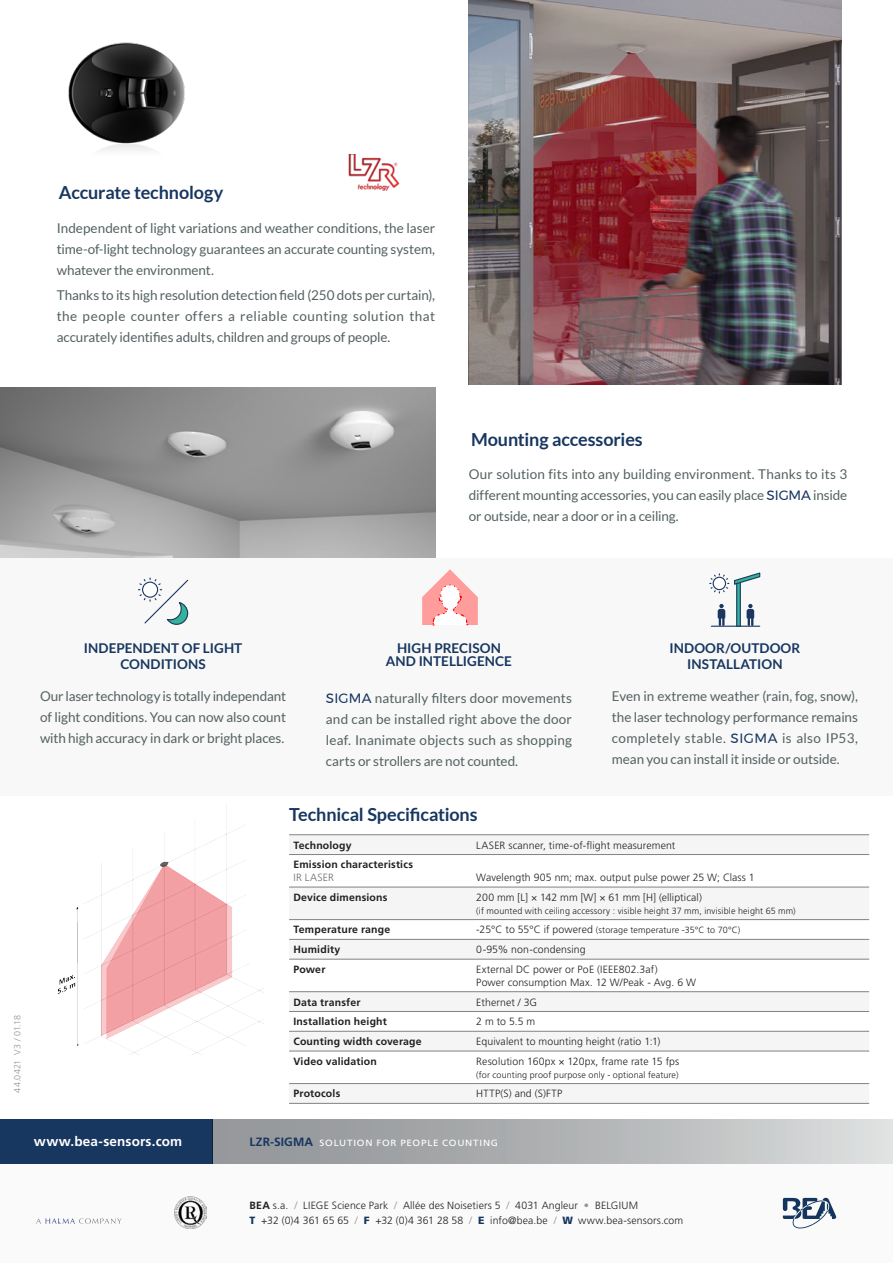
<style>
.page{position:relative;width:893px;height:1263px;background:#fff}
.page>*{position:absolute;margin:0;border:0;box-sizing:border-box;transform-origin:0 0}
.titre{font:700 18px "Lato";letter-spacing:-.01em;color:#173660}
.body{font:13.5px/21px "Lato";letter-spacing:-.005em;color:#546162;text-align:justify}
.titre-2{font:700 13.5px/16.2px "Lato";letter-spacing:.005em;color:#173660;text-align:center}
.body-2{font:700 13.5px "Frutiger LT Std";letter-spacing:.01em;color:#fff}
.body-3{font:300 10.5px/12.8px "Frutiger LT Std";letter-spacing:.01em;color:#231f20}
.body-4{font:700 10.5px/12.8px "Frutiger LT Std";letter-spacing:.02em;color:#231f20}
.body-5{font:300 9px "Frutiger LT Std";letter-spacing:.015em;color:#231f20}
.PRODUIT-explic_enNOI{font:9px "Frutiger LT Std";letter-spacing:.075em;color:#fff;scale:1.1 1}
.body-6{font:300 9px "Frutiger LT Std";letter-spacing:.005em;color:#939598}
.s1{font-family:"Montserrat";color:#173660}
.s2{font-weight:300;color:#6c6d70}
.s3{font-size:10.5px}
.s4{font-weight:700;font-size:12px;color:#173660}
.s5{font-weight:700}
.s6{color:#939598}
.s7{font-weight:900;color:#173660}
</style>
<div class="page">
<div style="left:213px;top:1119px;width:680px;height:45px;background:linear-gradient(to right,#8c8f92,#d9dadb)"></div>
<div style="left:0;top:1119px;width:213px;height:45px;background:#173660"></div>
<div style="left:0;top:1164px;width:893px;height:99px;background:#f9faf9"></div>
<img style="left:469px;top:0;width:373px;height:385px">
<img style="left:175px;top:1196px;width:32px;height:33px">
<svg style="left:36px;top:1218px;width:85px;height:6px"></svg>
<svg style="left:783px;top:1198px;width:53px;height:31px"></svg>
<img style="left:348px;top:155px;width:52px;height:35px">
<img style="left:0;top:387px;width:435px;height:171px">
<div style="left:0;top:558px;width:893px;height:238px;background:#f7f8f7"></div>
<img style="left:57px;top:804px;width:205px;height:251px">
<svg style="left:289px;top:835px;width:580px;height:268px;fill:#f5f5f6"></svg>
<hr style="left:289px;top:834px;width:183px;height:1px;background:#808285">
<hr style="left:472px;top:834px;width:397px;height:1px;background:#808285">
<hr style="left:289px;top:854px;width:183px;height:1px;background:#808285">
<hr style="left:472px;top:854px;width:397px;height:1px;background:#808285">
<hr style="left:289px;top:887px;width:183px;height:1px;background:#808285">
<hr style="left:472px;top:887px;width:397px;height:1px;background:#808285">
<hr style="left:289px;top:919px;width:183px;height:1px;background:#808285">
<hr style="left:472px;top:919px;width:397px;height:1px;background:#808285">
<hr style="left:289px;top:939px;width:183px;height:1px;background:#808285">
<hr style="left:472px;top:939px;width:397px;height:1px;background:#808285">
<hr style="left:289px;top:959px;width:183px;height:1px;background:#808285">
<hr style="left:472px;top:959px;width:397px;height:1px;background:#808285">
<hr style="left:289px;top:991px;width:183px;height:1px;background:#808285">
<hr style="left:472px;top:991px;width:397px;height:1px;background:#808285">
<hr style="left:289px;top:1011px;width:183px;height:1px;background:#808285">
<hr style="left:472px;top:1011px;width:397px;height:1px;background:#808285">
<hr style="left:289px;top:1031px;width:183px;height:1px;background:#808285">
<hr style="left:472px;top:1031px;width:397px;height:1px;background:#808285">
<hr style="left:289px;top:1051px;width:183px;height:1px;background:#808285">
<hr style="left:472px;top:1051px;width:397px;height:1px;background:#808285">
<hr style="left:289px;top:1083px;width:183px;height:1px;background:#808285">
<hr style="left:472px;top:1083px;width:397px;height:1px;background:#808285">
<hr style="left:289px;top:1103px;width:183px;height:1px;background:#808285">
<hr style="left:472px;top:1103px;width:397px;height:1px;background:#808285">
<img style="left:68px;top:42px;width:117px;height:109px">
<svg style="left:138px;top:578px;width:51px;height:47px"></svg>
<svg style="left:422px;top:569px;width:56px;height:56px"></svg>
<hr style="left:711px;top:626px;width:49px;height:1px;background:#1a3661">
<svg style="left:736px;top:593px;width:5px;height:34px"></svg>
<svg style="left:709px;top:572px;width:52px;height:21px"></svg>
<svg style="left:718px;top:604px;width:7px;height:22px"></svg>
<svg style="left:747px;top:604px;width:7px;height:22px"></svg>
<p class="titre" style="left:59px;top:182px;width:166px">Accurate technology</p>
<p class="body" style="left:57px;top:217px;width:380px">Independent of light variations and weather conditions, the laser time-of-light technology guarantees an accurate counting system, whatever the environment.</p>
<p class="body" style="left:57px;top:284px;width:380px">Thanks to its high resolution detection field (250 dots per curtain), the people counter offers a reliable counting solution that accurately identifies adults, children and groups of people.</p>
<p class="titre" style="left:471px;top:429px;width:173px">Mounting accessories</p>
<p class="body" style="left:469px;top:463px;width:380px">Our solution fits into any building environment. Thanks to its 3 different mounting accessories, you can easily place <span class="s1">SIGMA</span> inside or outside, near a door or in a ceiling.</p>
<p class="titre-2" style="left:84px;top:640px;width:160px">INDEPENDENT OF LIGHT<br>CONDITIONS</p>
<p class="titre-2" style="left:386px;top:642px;width:128px;line-height:12.8px">HIGH PRECISON<br>AND INTELLIGENCE</p>
<p class="titre-2" style="left:669px;top:640px;width:132px">INDOOR/OUTDOOR<br>INSTALLATION</p>
<p class="body" style="left:40px;top:685px;width:248px">Our laser technology is totally independant of light conditions. You can now also count with high accuracy in dark or bright places.</p>
<p class="body" style="left:326px;top:687px;width:248px"><span class="s1">SIGMA</span> naturally filters door movements and can be installed right above the door leaf. Inanimate objects such as shopping carts or strollers are not counted.</p>
<p class="body" style="left:612px;top:685px;width:248px">Even in extreme weather (rain, fog, snow), the laser technology performance remains completely stable. <span class="s1">SIGMA</span> is also IP53, mean you can install it inside or outside.</p>
<p class="body-6" style="left:12px;top:1093px;width:80px;rotate:-90deg">44.0421 V3 / 01.18</p>
<p class="body-2" style="left:34px;top:1134px;width:150px">www.bea-sensors.com</p>
<p class="titre" style="left:289px;top:804px;width:190px">Technical Specifications</p>
<p class="body-4" style="left:293px;top:838px;width:60px">Technology</p>
<p class="body-3" style="left:476px;top:839px;width:201px">LASER scanner, time-of-flight measurement</p>
<p class="body-4" style="left:293px;top:858px;width:121px">Emission characteristics<br><span class="s2">IR LASER</span></p>
<p class="body-3" style="left:476px;top:871px;width:280px">Wavelength 905 nm; max. output pulse power 25 W; Class 1</p>
<p class="body-4" style="left:293px;top:891px;width:96px">Device dimensions</p>
<p class="body-3" style="left:476px;top:891px;width:227px">200 mm [L] × 142 mm [W] × 61 mm [H] (elliptical)</p>
<p class="body-5" style="left:476px;top:905px;width:321px">(if mounted with ceiling accessory : visible height 37 mm, invisible height 65 mm)</p>
<p class="body-4" style="left:293px;top:923px;width:98px">Temperature range</p>
<p class="body-5" style="left:476px;top:925px;width:266px"><span class="s3">-25°C to 55°C if powered</span> (storage temperature -35°C to 70°C)</p>
<p class="body-4" style="left:293px;top:943px;width:48px">Humidity</p>
<p class="body-3" style="left:476px;top:943px;width:111px">0-95% non-condensing</p>
<p class="body-4" style="left:293px;top:963px;width:34px">Power</p>
<p class="body-3" style="left:476px;top:963px;width:221px">External DC power or PoE (IEEE802.3af)<br>Power consumption Max. 12 W/Peak - Avg. 6 W</p>
<p class="body-4" style="left:293px;top:995px;width:69px">Data transfer</p>
<p class="body-3" style="left:476px;top:996px;width:62px">Ethernet / 3G</p>
<p class="body-4" style="left:293px;top:1015px;width:95px">Installation height</p>
<p class="body-3" style="left:476px;top:1015px;width:61px">2 m to 5.5 m</p>
<p class="body-4" style="left:293px;top:1035px;width:130px">Counting width coverage</p>
<p class="body-3" style="left:476px;top:1035px;width:185px">Equivalent to mounting height (ratio 1:1)</p>
<p class="body-4" style="left:293px;top:1055px;width:85px">Video validation</p>
<p class="body-3" style="left:476px;top:1055px;width:205px">Resolution 160px × 120px, frame rate 15 fps</p>
<p class="body-5" style="left:476px;top:1069px;width:204px">(for counting proof purpose only - optional feature)</p>
<p class="body-4" style="left:293px;top:1087px;width:48px">Protocols</p>
<p class="body-3" style="left:476px;top:1087px;width:87px">HTTP(S) and (S)FTP</p>
<p class="PRODUIT-explic_enNOI" style="left:249px;top:1138px;width:227px"><span class="s4">LZR-SIGMA</span> SOLUTION FOR PEOPLE COUNTING</p>
<p class="body-3" style="left:250px;top:1199px;width:390px"><span class="s5">BEA</span> s.a. <span class="s6">/</span> LIEGE Science Park <span class="s6">/</span> Allée des Noisetiers 5 <span class="s6">/</span> 4031 Angleur <span class="s6">•</span> BELGIUM</p>
<p class="body-3" style="left:250px;top:1214px;width:435px"><span class="s7">T</span> +32 (0)4 361 65 65 <span class="s6">/</span> <span class="s7">F</span> +32 (0)4 361 28 58 <span class="s6">/</span> <span class="s7">E</span> info@bea.be <span class="s6">/</span> <span class="s7">W</span> www.bea-sensors.com</p>
</div>
